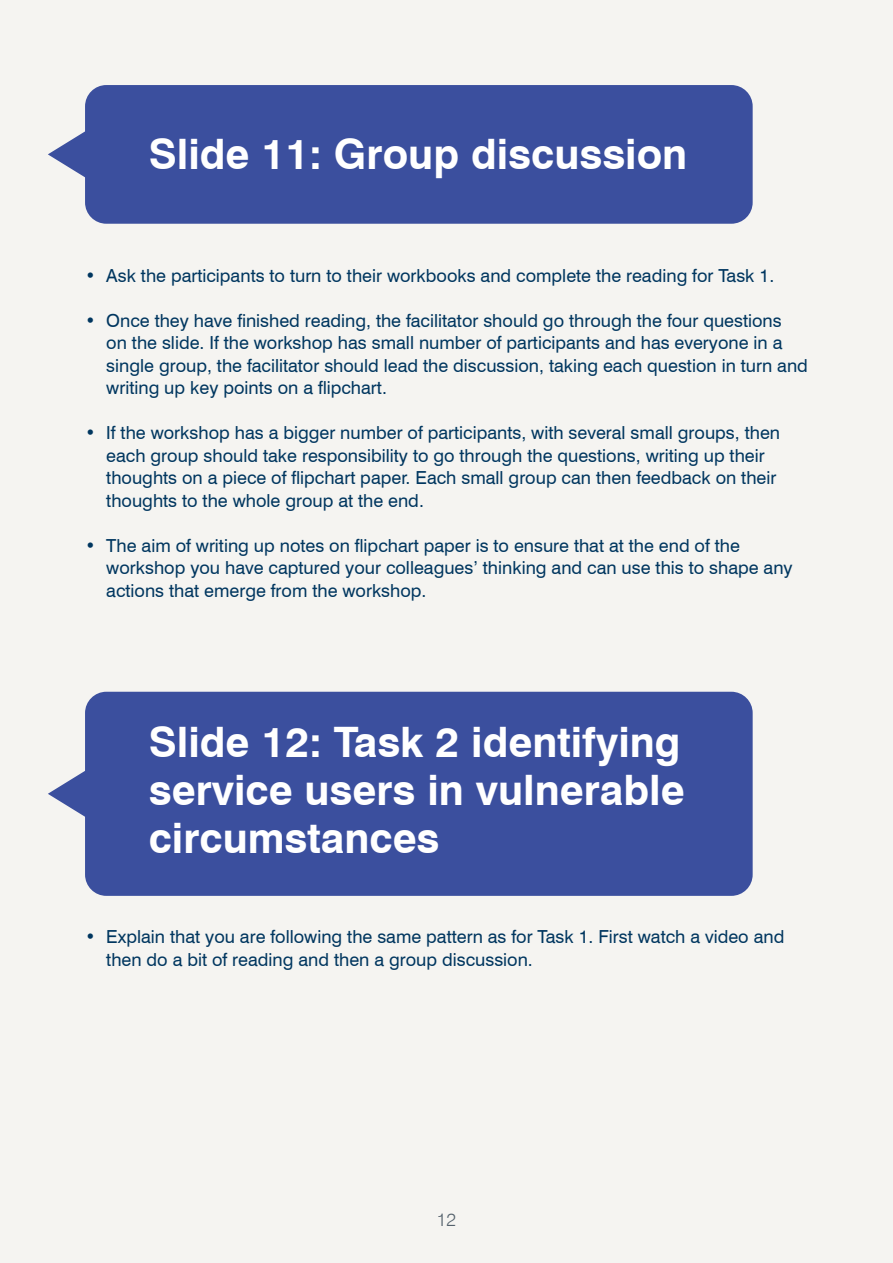
<style>
.page{position:relative;width:893px;height:1263px;background:#f5f4f1}
.page>*{position:absolute;margin:0;border:0;box-sizing:border-box;transform-origin:0 0}
.t1{font:700 42px/48px "Swiss 721 BT";color:#fff;text-align:justify}
.t2{font:18px/22.5px "Swiss 721 BT";color:#00365f}
.t3{font:300 18px "Swiss 721 BT";color:#54616c}
</style>
<div class="page">
<div style="left:85px;top:85px;width:668px;height:139px;background:#3b4f9e;border-radius:21px"></div>
<div style="left:85px;top:692px;width:668px;height:204px;background:#3b4f9e;border-radius:21px"></div>
<svg style="left:48px;top:131px;width:37px;height:47px"></svg>
<svg style="left:48px;top:771px;width:37px;height:46px"></svg>
<h1 class="t1" style="left:149px;top:130px;width:540px">Slide 11: Group discussion</h1>
<p class="t2" style="left:85px;top:264px;width:691px">• Ask the participants to turn to their workbooks and complete the reading for Task 1.</p>
<p class="t2" style="left:106px;top:309px;width:703px;text-indent:-21px">• Once they have finished reading, the facilitator should go through the four questions<br>on the slide. If the workshop has small number of participants and has everyone in a single group, the facilitator should lead the discussion, taking each question in turn and writing up key points on a flipchart.</p>
<p class="t2" style="left:106px;top:421px;width:675px;text-indent:-21px">• If the workshop has a bigger number of participants, with several small groups, then each group should take responsibility to go through the questions, writing up their thoughts on a piece of flipchart paper. Each small group can then feedback on their thoughts to the whole group at the end.</p>
<p class="t2" style="left:106px;top:534px;width:688px;text-indent:-21px">• The aim of writing up notes on flipchart paper is to ensure that at the end of the workshop you have captured your colleagues’ thinking and can use this to shape any actions that emerge from the workshop.</p>
<h1 class="t1" style="left:149px;top:718px;width:537px">Slide 12: Task 2 identifying service users in vulnerable circumstances</h1>
<p class="t2" style="left:106px;top:925px;width:680px;text-indent:-21px">• Explain that you are following the same pattern as for Task 1. First watch a video and then do a bit of reading and then a group discussion.</p>
<p class="t3" style="left:437px;top:1208px;width:21px">12</p>
</div>
